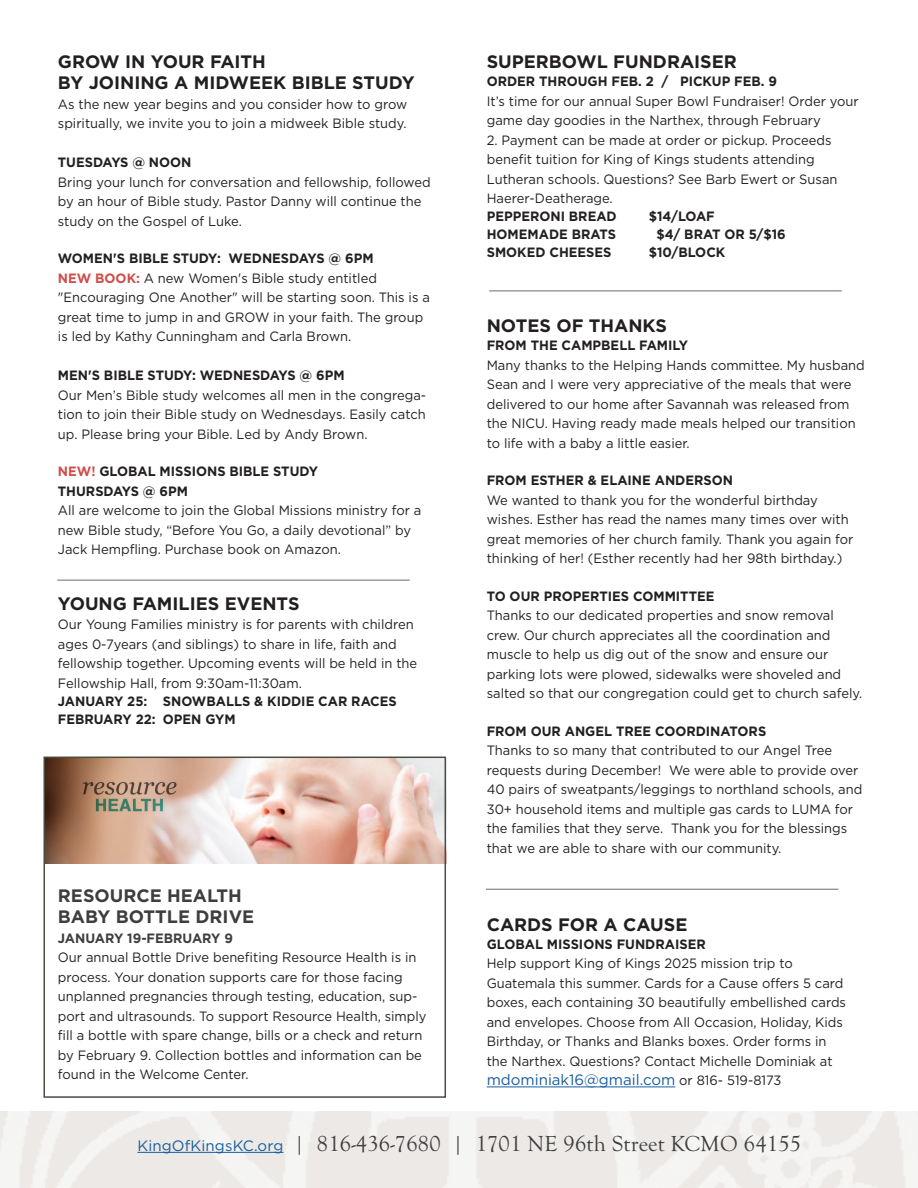
<style>
.page{position:relative;width:918px;height:1188px;background:#fff}
.page>*{position:absolute;margin:0;border:0;box-sizing:border-box;transform-origin:0 0}
.t1{font:22.5px "Goudy Old Sty";letter-spacing:.01em;color:#3e3e3f}
.t2{font:700 18px/21px "Gotham";color:#231f20}
.t3{font:700 18px/21px "Gotham";color:#3e3e3f}
.t4{font:15px "Gotham";color:#175d9e}
.t5{font:13.5px/19.5px "Gotham";color:#231f20;scale:.96 1}
.t6{font:700 13.5px/19.5px "Gotham";color:#231f20;scale:.96 1}
.t7{font:700 13.5px "Gotham";color:#3e3e3f;scale:.96 1}
.s1{font-weight:700}
.s2{font-weight:700;color:#cd4e4a}
.s3{color:#cd4e4a}
.s4{font-size:13.5px;color:#231f20}
.s5{font-family:"Gotham";font-size:15px;color:#175d9e}
</style>
<div class="page">
<hr style="left:137px;top:1152px;width:147px;height:1px;background:#175d9e">
<hr style="left:487px;top:1087px;width:188px;height:1px;background:#175d9e">
<img style="left:47px;top:760px;width:396px;height:104px">
<img style="left:80px;top:778px;width:100px;height:37px">
<div style="left:44px;top:757px;width:402px;height:341px;border:2px solid #4a4d3f"></div>
<hr style="left:57px;top:580px;width:353px;height:1px;background:#756660">
<hr style="left:486px;top:889px;width:352px;height:1px;background:#756660">
<hr style="left:489px;top:291px;width:353px;height:1px;background:#756660">
<h2 class="t2" style="left:58px;top:51px;width:358px">GROW IN YOUR FAITH<br>BY JOINING A MIDWEEK BIBLE STUDY</h2>
<p class="t5" style="left:58px;top:94px;width:365px">As the new year begins and you consider how to grow spiritually, we invite you to join a midweek Bible study.</p>
<p class="t6" style="left:58px;top:153px;width:141px">TUESDAYS @ NOON</p>
<p class="t5" style="left:58px;top:172px;width:390px">Bring your lunch for conversation and fellowship, followed by an hour of Bible study. Pastor Danny will continue the study on the Gospel of Luke.</p>
<p class="t5" style="left:58px;top:249px;width:389px"><span class="s1">WOMEN'S BIBLE STUDY: WEDNESDAYS @ 6PM<br></span><span class="s2">NEW BOOK:</span> A new Women's Bible study entitled "Encouraging One Another" will be starting soon. This is a great time to jump in and GROW in your faith. The group is led by Kathy Cunningham and Carla Brown.</p>
<p class="t6" style="left:58px;top:366px;width:300px">MEN'S BIBLE STUDY: WEDNESDAYS @ 6PM</p>
<p class="t5" style="left:58px;top:385px;width:385px;text-align:justify">Our Men’s Bible study welcomes all men in the congrega&shy;tion to join their Bible study on Wednesdays. Easily catch up. Please bring your Bible. Led by Andy Brown.</p>
<p class="t6" style="left:58px;top:462px;width:272px"><span class="s3">NEW!</span> GLOBAL MISSIONS BIBLE STUDY<br>THURSDAYS @ 6PM</p>
<p class="t5" style="left:58px;top:501px;width:380px">All are welcome to join the Global Missions ministry for a new Bible study, “Before You Go, a daily devotional” by<br>Jack Hempfling. Purchase book on Amazon.</p>
<h2 class="t2" style="left:58px;top:593px;width:243px">YOUNG FAMILIES EVENTS</h2>
<p class="t5" style="left:58px;top:615px;width:376px">Our Young Families ministry is for parents with children ages 0-7years (and siblings) to share in life, faith and fellowship together. Upcoming events will be held in the Fellowship Hall, from 9:30am-11:30am.</p>
<p class="t6" style="left:58px;top:692px;width:355px;line-height:18px">JANUARY 25: SNOWBALLS &amp; KIDDIE CAR RACES<br>FEBRUARY 22: OPEN GYM</p>
<h2 class="t3" style="left:58px;top:885px;width:198px">RESOURCE HEALTH<br>BABY BOTTLE DRIVE</h2>
<p class="t7" style="left:58px;top:929px;width:184px">JANUARY 19-FEBRUARY 9</p>
<p class="t5" style="left:58px;top:948px;width:386px">Our annual Bottle Drive benefiting Resource Health is in process. Your donation supports care for those facing unplanned pregnancies through testing, education, sup&shy;port and ultrasounds. To support Resource Health, simply fill a bottle with spare change, bills or a check and return by February 9. Collection bottles and information can be found in the Welcome Center.</p>
<h2 class="t2" style="left:487px;top:51px;width:252px">SUPERBOWL FUNDRAISER</h2>
<p class="t6" style="left:487px;top:72px;width:304px">ORDER THROUGH FEB. 2 / PICKUP FEB. 9</p>
<p class="t5" style="left:487px;top:91px;width:389px">It’s time for our annual Super Bowl Fundraiser! Order your game day goodies in the Narthex, through February</p>
<p class="t5" style="left:487px;top:130px;width:367px">2. Payment can be made at order or pickup. Proceeds benefit tuition for King of Kings students attending Lutheran schools. Questions? See Barb Ewert or Susan Haerer-Deatherage.</p>
<p class="t6" style="left:487px;top:207px;width:137px">PEPPERONI BREAD</p>
<p class="t6" style="left:649px;top:207px;width:70px">$14/LOAF</p>
<p class="t6" style="left:487px;top:225px;width:136px">HOMEMADE BRATS</p>
<p class="t6" style="left:657px;top:225px;width:136px">$4/ BRAT OR 5/$16</p>
<p class="t6" style="left:487px;top:243px;width:131px">SMOKED CHEESES</p>
<p class="t6" style="left:649px;top:243px;width:81px">$10/BLOCK</p>
<h2 class="t2" style="left:487px;top:315px;width:182px">NOTES OF THANKS</h2>
<p class="t6" style="left:487px;top:336px;width:211px">FROM THE CAMPBELL FAMILY</p>
<p class="t5" style="left:487px;top:355px;width:395px">Many thanks to the Helping Hands committee. My husband Sean and I were very appreciative of the meals that were delivered to our home after Savannah was released from the NICU. Having ready made meals helped our transition to life with a baby a little easier.</p>
<p class="t6" style="left:487px;top:471px;width:258px">FROM ESTHER &amp; ELAINE ANDERSON</p>
<p class="t5" style="left:487px;top:490px;width:384px">We wanted to thank you for the wonderful birthday wishes. Esther has read the names many times over with great memories of her church family. Thank you again for thinking of her! (Esther recently had her 98th birthday.)</p>
<p class="t6" style="left:487px;top:586px;width:239px">TO OUR PROPERTIES COMMITTEE</p>
<p class="t5" style="left:487px;top:606px;width:393px">Thanks to our dedicated properties and snow removal crew. Our church appreciates all the coordination and muscle to help us dig out of the snow and ensure our parking lots were plowed, sidewalks were shoveled and salted so that our congregation could get to church safely.</p>
<p class="t6" style="left:487px;top:721px;width:293px">FROM OUR ANGEL TREE COORDINATORS</p>
<p class="t5" style="left:487px;top:741px;width:393px">Thanks to so many that contributed to our Angel Tree requests during December! We were able to provide over 40 pairs of sweatpants/leggings to northland schools, and 30+ household items and multiple gas cards to LUMA for the families that they serve. Thank you for the blessings that we are able to share with our community.</p>
<h2 class="t2" style="left:487px;top:914px;width:202px">CARDS FOR A CAUSE</h2>
<p class="t6" style="left:487px;top:934px;width:230px">GLOBAL MISSIONS FUNDRAISER</p>
<p class="t5" style="left:487px;top:954px;width:376px">Help support King of Kings 2025 mission trip to Guatemala this summer. Cards for a Cause offers 5 card boxes, each containing 30 beautifully embellished cards and envelopes. Choose from All Occasion, Holiday, Kids Birthday, or Thanks and Blanks boxes. Order forms in the Narthex. Questions? Contact Michelle Dominiak at</p>
<p class="t4" style="left:487px;top:1070px;width:296px">mdominiak16@gmail.com <span class="s4">or 816- 519-8173</span></p>
<h1 class="t1" style="left:137px;top:1131px;width:665px"><span class="s5">KingOfKingsKC.org</span> | 816-436-7680 | 1701 NE 96th Street KCMO 64155</h1>
</div>
